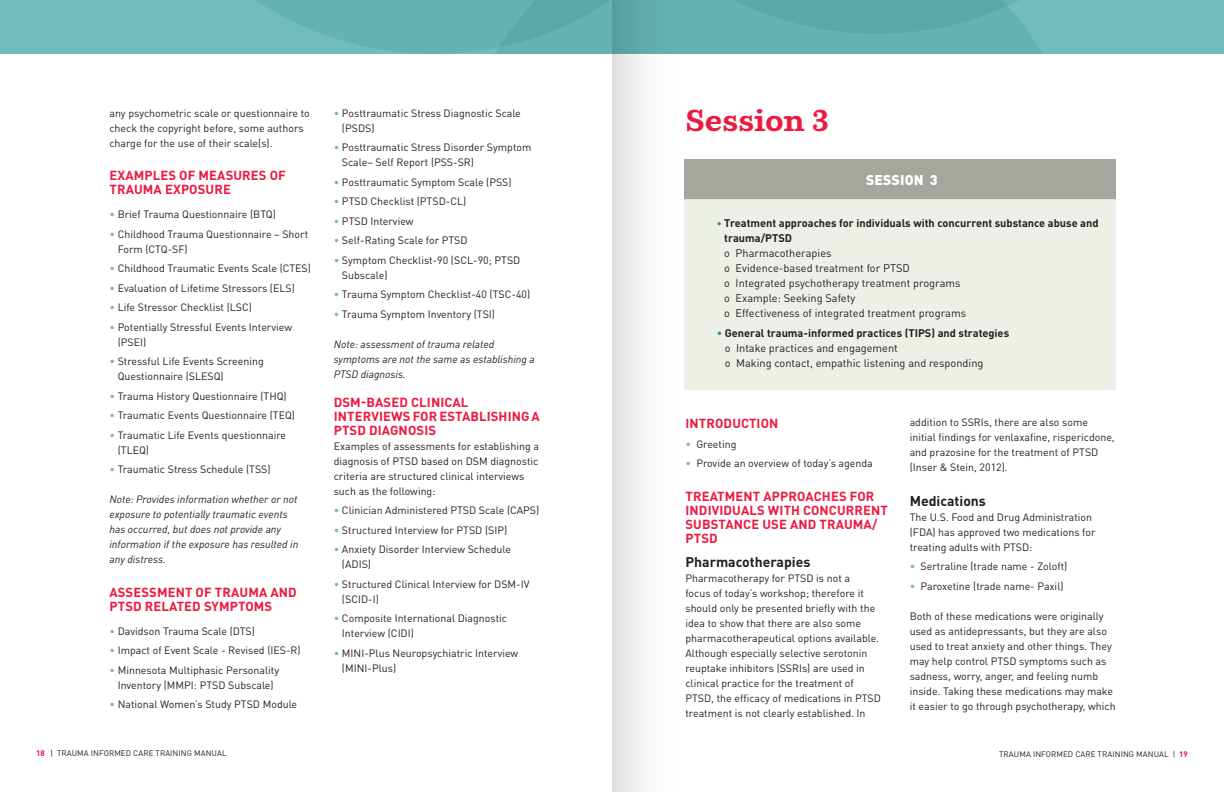
<style>
.page{position:relative;width:1224px;height:792px;background:#fff}
.page>*{position:absolute;margin:0;border:0;box-sizing:border-box;transform-origin:0 0}
.t1{font:700 30px "Parry";color:#ed1940}
.t2{font:700 14px "DIN";color:#231f20}
.t3{font:900 14px "DIN";color:#fff}
.t4{font:700 13px/14px "DIN";letter-spacing:.01em;color:#ed1940}
.t5{font:11px/15px "DIN";color:#231f20}
.t6{font:700 11px/15px "DIN";color:#231f20}
.t7{font:10.6px/15px "DIN";color:#231f20}
.t8{font:italic 10.6px/15px "DIN";color:#231f20}
.t9{font:8px "DIN";letter-spacing:.01em;color:#231f20}
.s1{color:#70bdbb}
.s2{font-size:10px;color:#3f8f8b}
.s3{font-weight:700;color:#3f8f8b}
.s4{font-weight:700}
.s5{font-weight:700;color:#ed1940}
</style>
<div class="page">
<div style="left:684px;top:159px;width:431px;height:41px;background:#a7a69e"></div>
<div style="left:684px;top:201px;width:430px;height:189px;background:#ecf0e7"></div>
<hr style="left:684px;top:199px;width:29px;height:2px;background:#ebeee6">
<hr style="left:713px;top:199px;width:403px;height:2px;background:#ebeee6">
<hr style="left:1114px;top:201px;width:2px;height:189px;background:#ebeee6">
<div style="left:0;top:0;width:1224px;height:54px;background:#70bdbb"></div>
<svg style="left:257px;top:0;width:785px;height:54px"></svg>
<svg style="left:612px;top:0;width:71px;height:792px"></svg>
<p class="t7" style="left:109px;top:105px;width:202px">any psychometric scale or questionnaire to check the copyright before, some authors charge for the use of their scale(s).</p>
<p class="t4" style="left:110px;top:168px;width:178px">EXAMPLES OF MEASURES OF<br>TRAUMA EXPOSURE</p>
<p class="t7" style="left:109px;top:207px;width:168px"><span class="s1">•</span> Brief Trauma Questionnaire (BTQ)</p>
<p class="t7" style="left:118px;top:226px;width:192px;text-indent:-8px"><span class="s1">•</span> Childhood Trauma Questionnaire – Short<br>Form (CTQ-SF)</p>
<p class="t7" style="left:109px;top:261px;width:203px"><span class="s1">•</span> Childhood Traumatic Events Scale (CTES)</p>
<p class="t7" style="left:109px;top:280px;width:187px"><span class="s1">•</span> Evaluation of Lifetime Stressors (E LS)</p>
<p class="t7" style="left:109px;top:300px;width:144px"><span class="s1">•</span> Life Stressor Checklist (LSC)</p>
<p class="t7" style="left:118px;top:319px;width:176px;text-indent:-8px"><span class="s1">•</span> Potentially Stressful Events I nterview (PSEI)</p>
<p class="t7" style="left:118px;top:354px;width:148px;text-indent:-8px"><span class="s1">•</span> Stressful Life Events Screening<br>Questionnaire (SLESQ)</p>
<p class="t7" style="left:109px;top:388px;width:179px"><span class="s1">•</span> Trauma History Questionnaire (THQ)</p>
<p class="t7" style="left:109px;top:408px;width:187px"><span class="s1">•</span> Traumatic Events Questionnaire (TEQ)</p>
<p class="t7" style="left:118px;top:427px;width:170px;text-indent:-8px"><span class="s1">•</span> Traumatic Life Events questionnaire (TLEQ)</p>
<p class="t7" style="left:109px;top:462px;width:163px"><span class="s1">•</span> Traumatic Stress Schedule (TSS)</p>
<p class="t8" style="left:109px;top:492px;width:190px">Note: Provides information whether or not exposure to potentially traumatic events has occurred, but does not provide any information if the exposure has resulted in any distress.</p>
<p class="t4" style="left:110px;top:585px;width:189px">ASSESSMENT OF TRAUMA AND<br>PTSD RELATED SYMPTOMS</p>
<p class="t7" style="left:109px;top:623px;width:147px"><span class="s1">•</span> Davidson Trauma Scale (DTS)</p>
<p class="t7" style="left:109px;top:643px;width:193px"><span class="s1">•</span> I mpact of Event Scale - Revised (IES-R)</p>
<p class="t7" style="left:109px;top:662px;width:171px;text-align:center"><span class="s1">•</span> M innesota M ultiphasic Personality<br>I nventory (MM PI : PTSD Subscale)</p>
<p class="t7" style="left:109px;top:697px;width:189px"><span class="s1">•</span> National Women’s Study PTSD Module</p>
<p class="t7" style="left:342px;top:105px;width:180px;text-indent:-8px"><span class="s1">•</span> Posttraumatic Stress Diagnostic Scale (PSDS)</p>
<p class="t7" style="left:342px;top:140px;width:191px;text-indent:-8px"><span class="s1">•</span> Posttraumatic Stress D isorder Symptom<br>Scale– Self Report (PSS-SR)</p>
<p class="t7" style="left:334px;top:174px;width:179px"><span class="s1">•</span> Posttraumatic Symptom Scale (PSS)</p>
<p class="t7" style="left:334px;top:194px;width:134px"><span class="s1">•</span> PTSD Checklist (PTSD-CL)</p>
<p class="t7" style="left:334px;top:213px;width:81px"><span class="s1">•</span> PTSD I nterview</p>
<p class="t7" style="left:334px;top:233px;width:134px"><span class="s1">•</span> Self-Rating Scale for PTSD</p>
<p class="t7" style="left:342px;top:252px;width:178px;text-indent:-8px"><span class="s1">•</span> Symptom Checklist-90 (SCL-90; PTSD<br>Subscale)</p>
<p class="t7" style="left:334px;top:287px;width:198px"><span class="s1">•</span> Trauma Symptom Checklist-40 (TSC-40)</p>
<p class="t7" style="left:334px;top:306px;width:163px"><span class="s1">•</span> Trauma Symptom I nventory (TSI )</p>
<p class="t8" style="left:334px;top:336px;width:203px">Note: assessment of trauma related symptoms are not the same as establishing a<br>PTSD diagnosis.</p>
<p class="t4" style="left:334px;top:395px;width:206px">DSM-BASED CLI NICAL<br>I NTERVI EWS FOR ESTABLISHI NG A<br>PTSD DIAGNOSIS</p>
<p class="t7" style="left:334px;top:438px;width:207px">Examples of assessments for establishing a diagnosis of PTSD based on DSM diagnostic criteria are structured clinical interviews such as the following:</p>
<p class="t7" style="left:334px;top:503px;width:207px"><span class="s1">•</span> Clinician Administered PTSD Scale (CAPS)</p>
<p class="t7" style="left:334px;top:522px;width:175px"><span class="s1">•</span> Structured I nterview for PTSD (SI P)</p>
<p class="t7" style="left:342px;top:542px;width:170px;text-indent:-8px"><span class="s1">•</span> Anxiety D isorder I nterview Schedule (ADIS)</p>
<p class="t7" style="left:342px;top:576px;width:189px;text-indent:-8px"><span class="s1">•</span> Structured Clinical I nterview for DSM -IV (SCID-I)</p>
<p class="t7" style="left:342px;top:611px;width:167px;text-indent:-8px"><span class="s1">•</span> Composite I nternational Diagnostic<br>I nterview (CIDI</p>
<p class="t7" style="left:411px;top:626px;width:5px">)</p>
<p class="t7" style="left:334px;top:645px;width:14px"><span class="s1">•</span> MINI</p>
<p class="t7" style="left:364px;top:645px;width:155px">-Plus N europsychiatric I nterview</p>
<p class="t7" style="left:342px;top:660px;width:10px">(MINI</p>
<p class="t7" style="left:368px;top:660px;width:30px">-Plus)</p>
<h1 class="t1" style="left:685px;top:101px;width:145px">Session 3</h1>
<h2 class="t3" style="left:866px;top:170px;width:18px">SESSION</h2>
<h2 class="t3" style="left:930px;top:170px;width:9px">3</h2>
<p class="t6" style="left:724px;top:215px;width:376px;text-indent:-7px"><span class="s2">•</span> TREATMENT APPROACHES FOR INDIVIDUALS WITH CONCURRENT SUBSTANCE ABUSE AND<br>TRAUMA/PTSD</p>
<p class="t5" style="left:724px;top:245px;width:243px">o Pharmacotherapies<br>o Evidence-based treatment for PTSD<br>o I ntegrated psychotherapy treatment programs o Example: Seeking Safety<br>o Effectiveness of integrated treatment programs</p>
<p class="t5" style="left:725px;top:325px;width:286px;text-indent:-8px"><span class="s3">•</span> <span class="s4">GENERAL TRAUMA-INFORMED PRACTICES (TIPS) AND STRATEGIES </span>o I ntake practices and engagement<br>o Making contact, empathic listening and responding</p>
<p class="t4" style="left:686px;top:416px;width:94px">INTRODUCTION</p>
<p class="t7" style="left:685px;top:436px;width:53px"><span class="s1">•</span> Greeting</p>
<p class="t7" style="left:685px;top:456px;width:189px"><span class="s1">•</span> Provide an overview of today’s agenda</p>
<p class="t4" style="left:686px;top:489px;width:201px">TREATMENT APPROACHES FOR<br>I NDIVI DUALS WITH CONCURRENT<br>SUBSTANCE USE AND TRAUMA/<br>PTSD</p>
<h2 class="t2" style="left:685px;top:553px;width:127px">PHARMACOTHERAPIES</h2>
<p class="t7" style="left:685px;top:570px;width:195px">Pharmacotherapy for PTSD is not a<br>focus of today’s workshop; therefore it should only be presented briefly with the idea to show that there are also some pharmacotherapeutical options available.<br>Although especially selective serotonin reuptake inhibitors (SSRIs) are used in clinical practice for the treatment of PTSD, the efficacy of medications in PTSD treatment is not clearly established. I n</p>
<p class="t7" style="left:910px;top:415px;width:207px">addition to SSRIs, there are also some initial findings for venlaxafine, rispericdone, and prazosine for the treatment of PTSD<br>(I nser &amp; Stein, 2012).</p>
<h2 class="t2" style="left:910px;top:492px;width:78px">MEDICATIONS</h2>
<p class="t7" style="left:910px;top:509px;width:184px">The U .S. Food and Drug Administration (FDA</p>
<p class="t7" style="left:910px;top:524px;width:187px;text-indent:23px">) has approved two medications for treating adults with PTSD :</p>
<p class="t7" style="left:910px;top:559px;width:159px"><span class="s1">•</span> Sertraline (trade name - Zoloft)</p>
<p class="t7" style="left:910px;top:578px;width:155px"><span class="s1">•</span> Paroxetine (trade name- Paxil)</p>
<p class="t7" style="left:910px;top:608px;width:207px">Both of these medications were originally used as antidepressants, but they are also used to treat anxiety and other things. They may help control PTSD symptoms such as sadness, worry, anger, and feeling numb inside. Taking these medications may make it easier to go through psychotherapy, which</p>
<p class="t9" style="left:36px;top:748px;width:190px"><span class="s5">18</span> | trauma informed care training manual</p>
<p class="t9" style="left:999px;top:749px;width:190px">trauma informed care training manuaL | <span class="s5">19</span></p>
</div>
